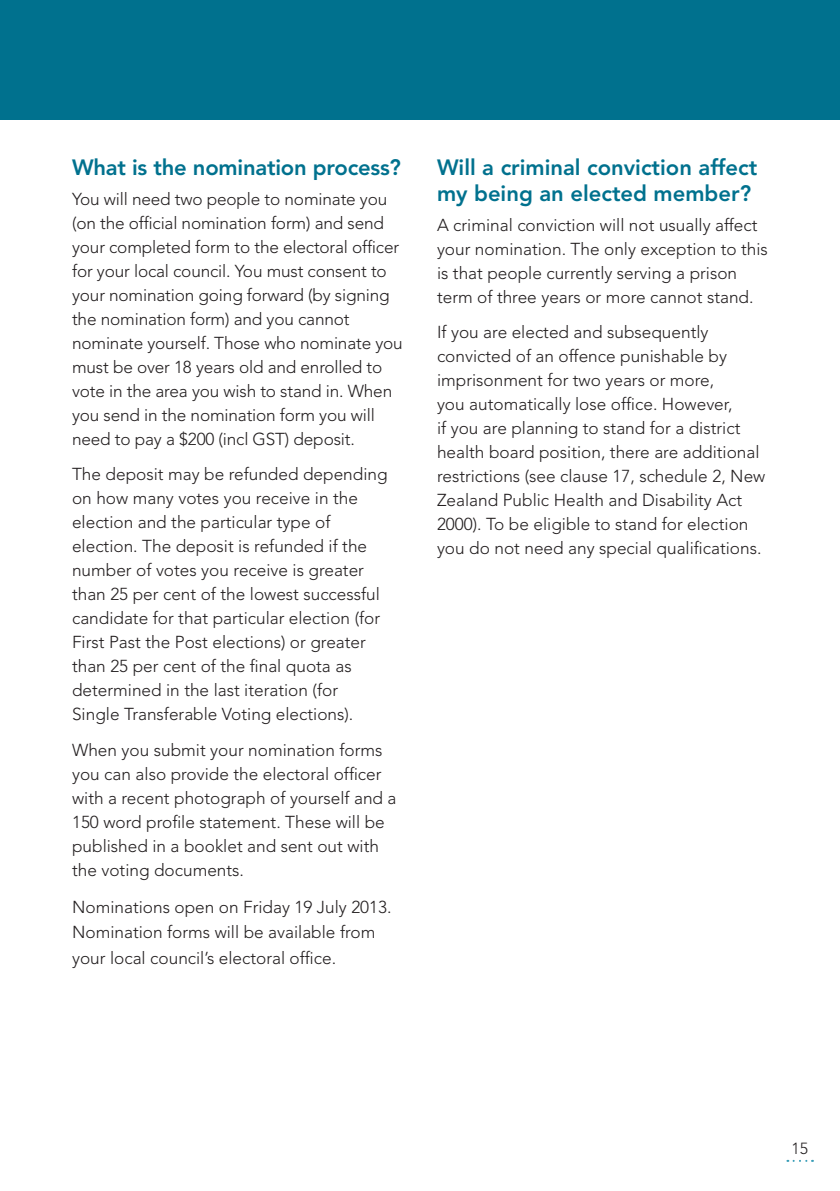
<style>
.page{position:relative;width:840px;height:1191px;background:#fff}
.page>*{position:absolute;margin:0;border:0;box-sizing:border-box;transform-origin:0 0}
.t1{font:800 22px/25.6px "Avenir";color:#00718e}
.t2{font:300 17.2px/24px "Avenir";color:#231f20}
.t3{font:300 16px "Avenir";color:#231f20}
</style>
<div class="page">
<svg style="left:787px;top:1159px;width:25px;height:2px"></svg>
<div style="left:0;top:0;width:839px;height:119px;background:#00718e"></div>
<p class="t1" style="left:72px;top:155px;width:330px">What is the nomination process?</p>
<p class="t2" style="left:72px;top:187px;width:332px">You will need two people to nominate you (on the official nomination form) and send your completed form to the electoral officer for your local council. You must consent to your nomination going forward (by signing the nomination form) and you cannot nominate yourself. Those who nominate you must be over 18 years old and enrolled to vote in the area you wish to stand in. When you send in the nomination form you will need to pay a $200 (incl GST) deposit.</p>
<p class="t2" style="left:72px;top:462px;width:317px">The deposit may be refunded depending on how many votes you receive in the election and the particular type of election. The deposit is refunded if the number of votes you receive is greater than 25 per cent of the lowest successful candidate for that particular election (for First Past the Post elections) or greater than 25 per cent of the final quota as determined in the last iteration (for Single Transferable Voting elections).</p>
<p class="t2" style="left:72px;top:738px;width:326px">When you submit your nomination forms you can also provide the electoral officer with a recent photograph of yourself and a 150 word profile statement. These will be published in a booklet and sent out with the voting documents.</p>
<p class="t2" style="left:72px;top:894px;width:321px;line-height:25.6px">Nominations open on Friday 19 July 2013.<br>Nomination forms will be available from your local council’s electoral office.</p>
<p class="t1" style="left:437px;top:155px;width:321px">Will a criminal conviction affect my being an elected member?</p>
<p class="t2" style="left:437px;top:213px;width:332px">A criminal conviction will not usually affect your nomination. The only exception to this is that people currently serving a prison term of three years or more cannot stand.</p>
<p class="t2" style="left:437px;top:320px;width:329px">If you are elected and subsequently convicted of an offence punishable by imprisonment for two years or more,<br>you automatically lose office. However,<br>if you are planning to stand for a district health board position, there are additional restrictions (see clause 17, schedule 2, New Zealand Public Health and Disability Act 2000). To be eligible to stand for election you do not need any special qualifications.</p>
<p class="t3" style="left:790px;top:1138px;width:18px">15</p>
</div>
